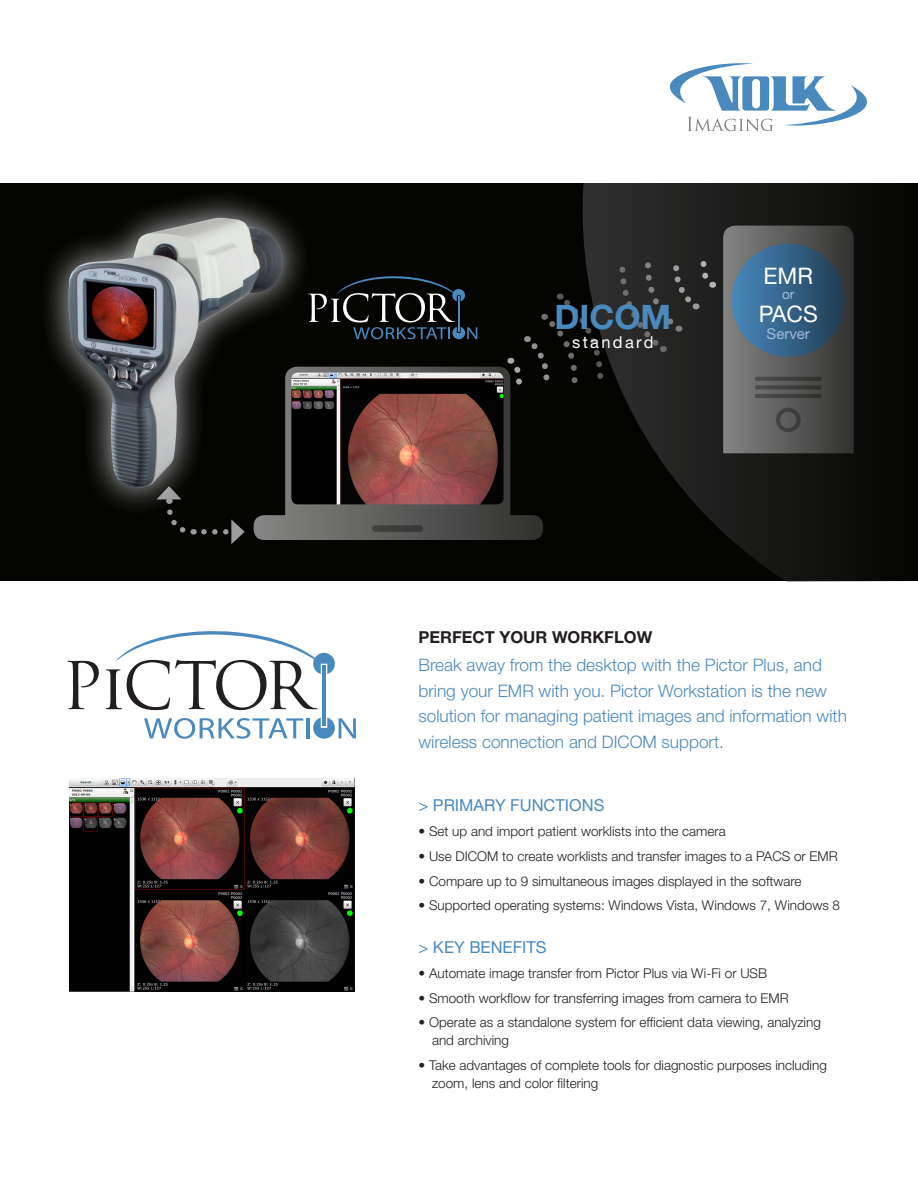
<style>
.page{position:relative;width:918px;height:1188px;background:#fff}
.page>*{position:absolute;margin:0;border:0;box-sizing:border-box;transform-origin:0 0}
.t1{font:700 33.75px "Helvetica Neue LT Std";color:#4a89be}
.t2{font:22.8px "Helvetica Neue LT Std";color:#fff}
.t3{font:300 17.25px/25.5px "Helvetica Neue LT Std";color:#4a89be}
.t4{font:16.5px "Helvetica Neue LT Std";color:#4a89be}
.t5{font:700 16.5px "Helvetica Neue LT Std";color:#231f20}
.t6{font:16.5px "Helvetica Neue LT Std";letter-spacing:.14em;color:#fff}
.t7{font:15px "Helvetica Neue LT Std";color:#a0bada}
.t8{font:300 13.5px/18px "Helvetica Neue LT Std";color:#231f20}
.t9{font:13.5px "Helvetica Neue LT Std";color:#a0bada}
</style>
<div class="page">
<div style="left:0;top:184px;width:918px;height:397px;background:#040503"></div>
<svg style="left:583px;top:184px;width:262px;height:397px"></svg>
<svg style="left:669px;top:63px;width:198px;height:68px"></svg>
<img style="left:69px;top:778px;width:285px;height:213px">
<svg style="left:67px;top:660px;width:32px;height:49px"></svg>
<svg style="left:106px;top:631px;width:250px;height:108px"></svg>
<svg style="left:313px;top:276px;width:164px;height:63px"></svg>
<svg style="left:171px;top:520px;width:23px;height:15px"></svg>
<svg style="left:204px;top:519px;width:41px;height:25px"></svg>
<div style="left:37px;top:187px;width:276px;height:330px;background:#fff;opacity:.75"></div>
<img style="left:67px;top:218px;width:218px;height:271px">
<svg style="left:254px;top:367px;width:289px;height:173px"></svg>
<div style="left:375px;top:525px;width:45px;height:7px;background:#3b3c3b"></div>
<img style="left:291px;top:373px;width:213px;height:131px">
<svg style="left:494px;top:226px;width:360px;height:233px"></svg>
<div style="left:776px;top:408px;width:25px;height:24px;border:4px solid #040503;border-radius:50%"></div>
<svg style="left:757px;top:377px;width:63px;height:4px"></svg>
<svg style="left:757px;top:385px;width:63px;height:4px"></svg>
<svg style="left:757px;top:394px;width:63px;height:4px"></svg>
<div style="left:732px;top:244px;width:113px;height:113px;background:linear-gradient(to right,#4988bc,#203c51);border-radius:50%"></div>
<h1 class="t1" style="left:554px;top:296px;width:118px">DICOM</h1>
<p class="t6" style="left:572px;top:333px;width:83px">standard</p>
<h2 class="t2" style="left:764px;top:262px;width:51px">EMR</h2>
<p class="t9" style="left:782px;top:286px;width:14px">or</p>
<h2 class="t2" style="left:759px;top:300px;width:61px">PACS</h2>
<p class="t7" style="left:767px;top:324px;width:45px">Server</p>
<p class="t5" style="left:419px;top:627px;width:235px">PERFECT YOUR WORKFLOW</p>
<p class="t3" style="left:419px;top:652px;width:430px">Break away from the desktop with the Pictor Plus, and bring your EMR with you. Pictor Workstation is the new solution for managing patient images and information with wireless connection and DICOM support.</p>
<p class="t4" style="left:419px;top:796px;width:187px">&gt; PRIMARY FUNCTIONS</p>
<p class="t8" style="left:419px;top:822px;width:309px">• Set up and import patient worklists into the camera</p>
<p class="t8" style="left:419px;top:847px;width:421px">• Use DICOM to create worklists and transfer images to a PACS or EMR</p>
<p class="t8" style="left:419px;top:872px;width:385px">• Compare up to 9 simultaneous images displayed in the software</p>
<p class="t8" style="left:419px;top:896px;width:423px">• Supported operating systems: Windows Vista, Windows 7, Windows 8</p>
<p class="t4" style="left:419px;top:937px;width:130px">&gt; KEY BENEFITS</p>
<p class="t8" style="left:419px;top:964px;width:350px">• Automate image transfer from Pictor Plus via Wi-Fi or USB</p>
<p class="t8" style="left:419px;top:989px;width:372px">• Smooth workflow for transferring images from camera to EMR</p>
<p class="t8" style="left:432px;top:1013px;width:390px;text-indent:-14px">• Operate as a standalone system for efficient data viewing, analyzing and archiving</p>
<p class="t8" style="left:432px;top:1056px;width:396px;text-indent:-14px">• Take advantages of complete tools for diagnostic purposes including zoom, lens and color filtering</p>
</div>
